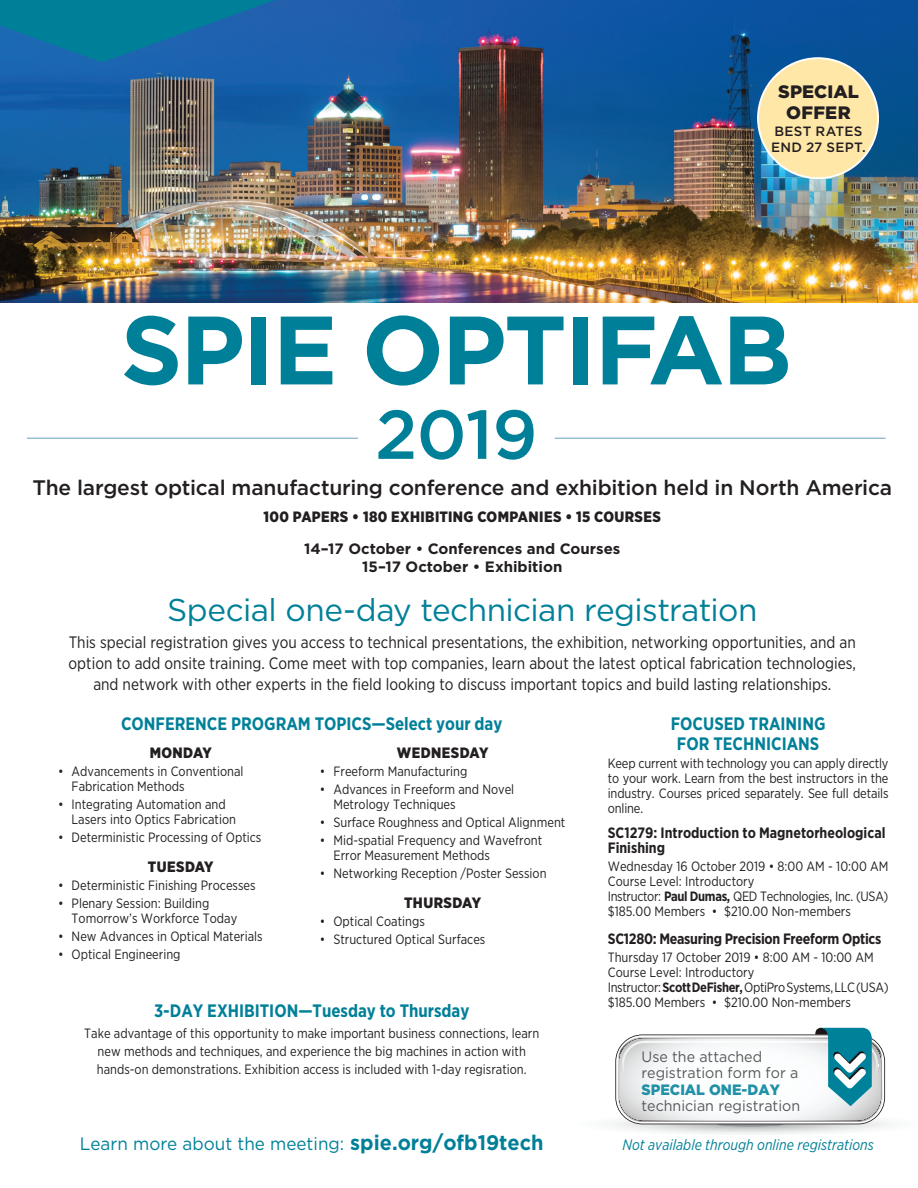
<style>
.page{position:relative;width:918px;height:1188px;background:#fff}
.page>*{position:absolute;margin:0;border:0;box-sizing:border-box;transform-origin:0 0}
.t1{font:700 96.9px "Gotham";letter-spacing:-.025em;color:#008098}
.t2{font:500 69px "Gotham";color:#008098}
.t3{font:31.5px "Gotham";letter-spacing:-.02em;color:#008098}
.t4{font:500 21px "Gotham";letter-spacing:-.01em;color:#231f20}
.t5{font:700 18px/19.5px "Gotham Narrow";color:#008098;text-align:center;scale:.95 1}
.t6{font:18px "Gotham";color:#008098;scale:.95 1}
.t7{font:900 18px/21.6px "Gotham";letter-spacing:.005em;color:#231f20;text-align:center}
.t8{font:16.5px/21px "Gotham Narrow";color:#231f20;text-align:center;scale:.95 1}
.t9{font:900 15px "Gotham Narrow";letter-spacing:.025em;color:#231f20}
.t10{font:700 15px/18px "Gotham";color:#231f20;text-align:center}
.t11{font:15px/16.5px "Gotham";color:#57585a;scale:.95 1}
.t12{font:700 15px/15px "Gotham Narrow";color:#231f20;scale:.95 1}
.t13{font:700 15px "Gotham Narrow";letter-spacing:-.02em;color:#231f20;scale:.95 1}
.t14{font:italic 15px "Gotham Narrow";color:#008098;scale:.95 1}
.t15{font:900 15px "Gotham";color:#2191a7;scale:.95 1}
.t16{font:13.5px/15px "Gotham Narrow";color:#231f20;scale:.95 1}
.t17{font:500 13.5px/16.5px "Gotham";letter-spacing:.025em;color:#231f20}
.s1{font-weight:700}
.s2{font-weight:700;font-size:21px}
</style>
<div class="page">
<img style="left:0;top:0;width:918px;height:302px">
<svg style="left:0;top:0;width:275px;height:62px;background:#0c74a2"></svg>
<hr style="left:555px;top:438px;width:331px;height:1px;background:#68a1bd">
<hr style="left:27px;top:438px;width:331px;height:1px;background:#68a1bd">
<svg style="left:607px;top:1028px;width:288px;height:106px"></svg>
<div style="left:758px;top:58px;width:120px;height:120px;background:#ffe7a7;border-radius:50%"></div>
<div style="left:757px;top:57px;width:122px;height:122px;border:2px solid #fff;border-radius:50%"></div>
<h3 class="t7" style="left:778px;top:80px;width:82px">SPECIAL<br>OFFER</h3>
<p class="t17" style="left:771px;top:123px;width:96px">BEST RATES<br>END 27 SEPT.</p>
<h1 class="t1" style="left:121px;top:286px;width:673px">SPIE OPTIFAB</h1>
<h2 class="t2" style="left:375px;top:389px;width:164px">2019</h2>
<h3 class="t4" style="left:32px;top:474px;width:861px">The largest optical manufacturing conference and exhibition held in North America</h3>
<p class="t9" style="left:264px;top:507px;width:399px">100 PAPERS • 180 EXHIBITING COMPANIES • 15 COURSES</p>
<p class="t10" style="left:304px;top:540px;width:318px">14–17 October • Conferences and Courses<br>15–17 October • Exhibition</p>
<h3 class="t3" style="left:167px;top:589px;width:592px">Special one-day technician registration</h3>
<p class="t8" style="left:69px;top:632px;width:830px">This special registration gives you access to technical presentations, the exhibition, networking opportunities, and an option to add onsite training. Come meet with top companies, learn about the latest optical fabrication technologies, and network with other experts in the field looking to discuss important topics and build lasting relationships.</p>
<h3 class="t5" style="left:121px;top:714px;width:403px">CONFERENCE PROGRAM TOPICS—Select your day</h3>
<h3 class="t5" style="left:671px;top:714px;width:164px">FOCUSED TRAINING<br>FOR TECHNICIANS</h3>
<p class="t16" style="left:608px;top:755px;width:297px;text-align:justify">Keep current with technology you can apply directly to your work. Learn from the best instructors in the industry. Courses priced separately. See full details online.</p>
<p class="t12" style="left:608px;top:825px;width:294px">SC1279: Introduction to Magnetorheological<br>Finishing</p>
<p class="t16" style="left:608px;top:858px;width:297px">Wednesday 16 October 2019 • 8:00 AM - 10:00 AM Course Level: Introductory<br>Instructor: <span class="s1">Paul Dumas,</span> QED Technologies, Inc. (USA) $185.00 Members • $210.00 Non-members</p>
<p class="t13" style="left:608px;top:929px;width:290px">SC1280: Measuring Precision Freeform Optics</p>
<p class="t16" style="left:608px;top:950px;width:297px">Thursday 17 October 2019 • 8:00 AM - 10:00 AM Course Level: Introductory<br>Instructor: <span class="s1">Scott DeFisher,</span> OptiPro Systems, LLC (USA) $185.00 Members • $210.00 Non-members</p>
<p class="t9" style="left:150px;top:742px;width:64px">MONDAY</p>
<p class="t16" style="left:72px;top:763px;width:182px;text-indent:-14px">• Advancements in Conventional<br>Fabrication Methods</p>
<p class="t16" style="left:72px;top:796px;width:175px;text-indent:-14px">• Integrating Automation and<br>Lasers into Optics Fabrication</p>
<p class="t16" style="left:58px;top:829px;width:215px">• Deterministic Processing of Optics</p>
<p class="t9" style="left:148px;top:857px;width:67px">TUESDAY</p>
<p class="t16" style="left:58px;top:877px;width:209px">• Deterministic Finishing Processes</p>
<p class="t16" style="left:72px;top:895px;width:176px;text-indent:-14px">• Plenary Session: Building<br>Tomorrow’s Workforce Today</p>
<p class="t16" style="left:58px;top:928px;width:217px">• New Advances in Optical Materials</p>
<p class="t16" style="left:58px;top:946px;width:130px">• Optical Engineering</p>
<p class="t9" style="left:397px;top:742px;width:93px">WEDNESDAY</p>
<p class="t16" style="left:320px;top:763px;width:157px">• Freeform Manufacturing</p>
<p class="t16" style="left:333px;top:781px;width:192px;text-indent:-14px">• Advances in Freeform and Novel<br>Metrology Techniques</p>
<p class="t16" style="left:320px;top:814px;width:260px">• Surface Roughness and Optical Alignment</p>
<p class="t16" style="left:333px;top:832px;width:221px;text-indent:-14px">• Mid-spatial Frequency and Wavefront<br>Error Measurement Methods</p>
<p class="t16" style="left:320px;top:865px;width:240px">• Networking Reception /Poster Session</p>
<p class="t9" style="left:404px;top:893px;width:78px">THURSDAY</p>
<p class="t16" style="left:320px;top:913px;width:112px">• Optical Coatings</p>
<p class="t16" style="left:320px;top:931px;width:176px">• Structured Optical Surfaces</p>
<h3 class="t5" style="left:154px;top:1001px;width:334px">3-DAY EXHIBITION—Tuesday to Thursday</h3>
<p class="t16" style="left:84px;top:1024px;width:480px;line-height:18px;text-align:center">Take advantage of this opportunity to make important business connections, learn new methods and techniques, and experience the big machines in action with hands-on demonstrations. Exhibition access is included with 1-day regisration.</p>
<p class="t11" style="left:642px;top:1048px;width:167px">Use the attached registration form for a</p>
<p class="t15" style="left:642px;top:1079px;width:147px">SPECIAL ONE-DAY</p>
<p class="t11" style="left:642px;top:1097px;width:168px">technician registration</p>
<p class="t14" style="left:623px;top:1135px;width:266px">Not available through online registrations</p>
<h3 class="t6" style="left:80px;top:1132px;width:490px">Learn more about the meeting: <span class="s2">spie.org/ofb19tech</span></h3>
</div>
